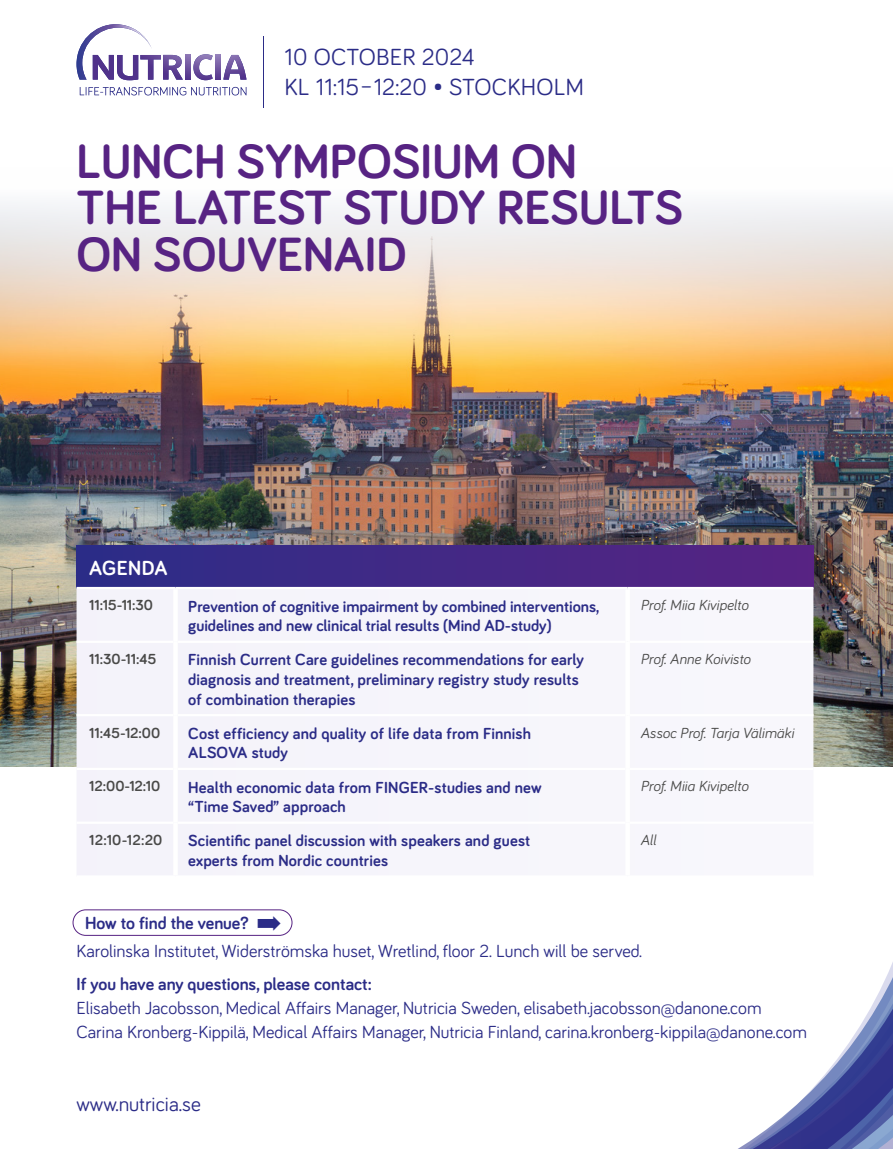
<style>
.page{position:relative;width:893px;height:1149px;background:#fff}
.page>*{position:absolute;margin:0;border:0;box-sizing:border-box;transform-origin:0 0}
.t1{font:700 49.5px/46.5px "Bariol";color:#572383}
.t2{font:24px/30px "Bariol";letter-spacing:.01em;color:#2b2c87}
.t3{font:21px "Bariol";color:#2b2c87}
.t4{font:700 21px "Bariol";letter-spacing:.02em;color:#fff}
.t5{font:18px/28.2px "Bariol";color:#2b2c87}
.t6{font:700 18px "Bariol";color:#2b2c87}
.t7{font:700 16.5px/19.5px "Bariol";letter-spacing:.01em;color:#2b2c87}
.t8{font:italic 15px "Bariol";color:#494948}
.t9{font:700 15px "Bariol";letter-spacing:-.005em;color:#494948}
.s1{font-weight:700}
</style>
<div class="page">
<div style="left:73px;top:909px;width:219px;height:26px;border:1px solid #572383;border-radius:13px"></div>
<img style="left:0;top:202px;width:893px;height:564px">
<img style="left:215px;top:55px;width:6px;height:25px">
<img style="left:223px;top:55px;width:23px;height:25px">
<img style="left:193px;top:54px;width:20px;height:26px">
<img style="left:185px;top:55px;width:6px;height:25px">
<svg style="left:80px;top:87px;width:166px;height:8px"></svg>
<svg style="left:152px;top:54px;width:31px;height:26px"></svg>
<img style="left:77px;top:24px;width:75px;height:56px">
<hr style="left:263px;top:36px;width:1px;height:72px;background:#2b2c87">
<svg style="left:739px;top:962px;width:154px;height:186px"></svg>
<div style="left:77px;top:545px;width:736px;height:43px;background:linear-gradient(to right,#2c2d87,#582383)"></div>
<div style="left:77px;top:588px;width:548px;height:287px;background:#f5f4fb"></div>
<svg style="left:630px;top:589px;width:183px;height:177px"></svg>
<hr style="left:77px;top:586px;width:98px;height:3px;background:#fff">
<hr style="left:176px;top:586px;width:452px;height:3px;background:#fff">
<hr style="left:628px;top:586px;width:185px;height:3px;background:#fff">
<hr style="left:77px;top:640px;width:96px;height:2px;background:#fff">
<hr style="left:178px;top:640px;width:447px;height:2px;background:#fff">
<hr style="left:630px;top:640px;width:183px;height:2px;background:#fff">
<hr style="left:77px;top:713px;width:96px;height:3px;background:#fff">
<hr style="left:178px;top:713px;width:447px;height:3px;background:#fff">
<hr style="left:630px;top:713px;width:183px;height:3px;background:#fff">
<hr style="left:77px;top:767px;width:96px;height:2px;background:#fff">
<hr style="left:178px;top:767px;width:447px;height:2px;background:#fff">
<hr style="left:77px;top:821px;width:96px;height:2px;background:#fff">
<hr style="left:178px;top:821px;width:447px;height:2px;background:#fff">
<div style="left:625px;top:589px;width:5px;height:52px;background:#fff"></div>
<div style="left:625px;top:641px;width:5px;height:74px;background:#fff"></div>
<div style="left:625px;top:715px;width:5px;height:53px;background:#fff"></div>
<div style="left:173px;top:589px;width:5px;height:52px;background:#fff"></div>
<div style="left:173px;top:641px;width:5px;height:74px;background:#fff"></div>
<div style="left:173px;top:715px;width:5px;height:53px;background:#fff"></div>
<div style="left:173px;top:768px;width:5px;height:54px;background:#fff"></div>
<div style="left:173px;top:822px;width:5px;height:53px;background:#fff"></div>
<h2 class="t2" style="left:284px;top:41px;width:301px">10 OCTOBER 2024<br>KL 11:15–12:20 • STOCKHOLM</h2>
<h1 class="t1" style="left:77px;top:136px;width:608px">LUNCH SYMPOSIUM ON<br>THE LATEST STUDY RESULTS<br>ON SOUVENAID</h1>
<p class="t4" style="left:89px;top:553px;width:80px">AGENDA</p>
<p class="t9" style="left:89px;top:595px;width:65px">11:15-11:30</p>
<p class="t7" style="left:188px;top:595px;width:413px">Prevention of cognitive impairment by combined interventions, guidelines and new clinical trial results (Mind AD-study)</p>
<p class="t8" style="left:640px;top:595px;width:109px">Prof. Miia Kivipelto</p>
<p class="t9" style="left:89px;top:648px;width:69px">11:30-11:45</p>
<p class="t7" style="left:188px;top:649px;width:397px">Finnish Current Care guidelines recommendations for early diagnosis and treatment, preliminary registry study results of combination therapies</p>
<p class="t8" style="left:640px;top:649px;width:112px">Prof. Anne Koivisto</p>
<p class="t9" style="left:89px;top:722px;width:72px">11:45-12:00</p>
<p class="t7" style="left:188px;top:722px;width:344px">Cost efficiency and quality of life data from Finnish<br>ALSOVA study</p>
<p class="t8" style="left:640px;top:722px;width:155px">Assoc Prof. Tarja Välimäki</p>
<p class="t9" style="left:89px;top:775px;width:73px">12:00-12:10</p>
<p class="t7" style="left:188px;top:776px;width:355px">Health economic data from FINGER-studies and new “Time Saved” approach</p>
<p class="t8" style="left:640px;top:775px;width:109px">Prof. Miia Kivipelto</p>
<p class="t9" style="left:89px;top:829px;width:75px">12:10-12:20</p>
<p class="t7" style="left:188px;top:830px;width:344px">Scientific panel discussion with speakers and guest experts from Nordic countries</p>
<p class="t8" style="left:640px;top:829px;width:17px">All</p>
<p class="t5" style="left:77px;top:907px;width:567px;text-indent:9px"><span class="s1">How to find the venue?</span> ➡<br>Karolinska Institutet, Widerströmska huset, Wretlind, floor 2. Lunch will be served.</p>
<p class="t6" style="left:77px;top:971px;width:297px">If you have any questions, please contact:</p>
<p class="t5" style="left:77px;top:994px;width:732px;line-height:24px">Elisabeth Jacobsson, Medical Affairs Manager, Nutricia Sweden, elisabeth.jacobsson@danone.com<br>Carina Kronberg-Kippilä, Medical Affairs Manager, Nutricia Finland, carina.kronberg-kippila@danone.com</p>
<p class="t3" style="left:77px;top:1089px;width:126px">www.nutricia.se</p>
</div>
